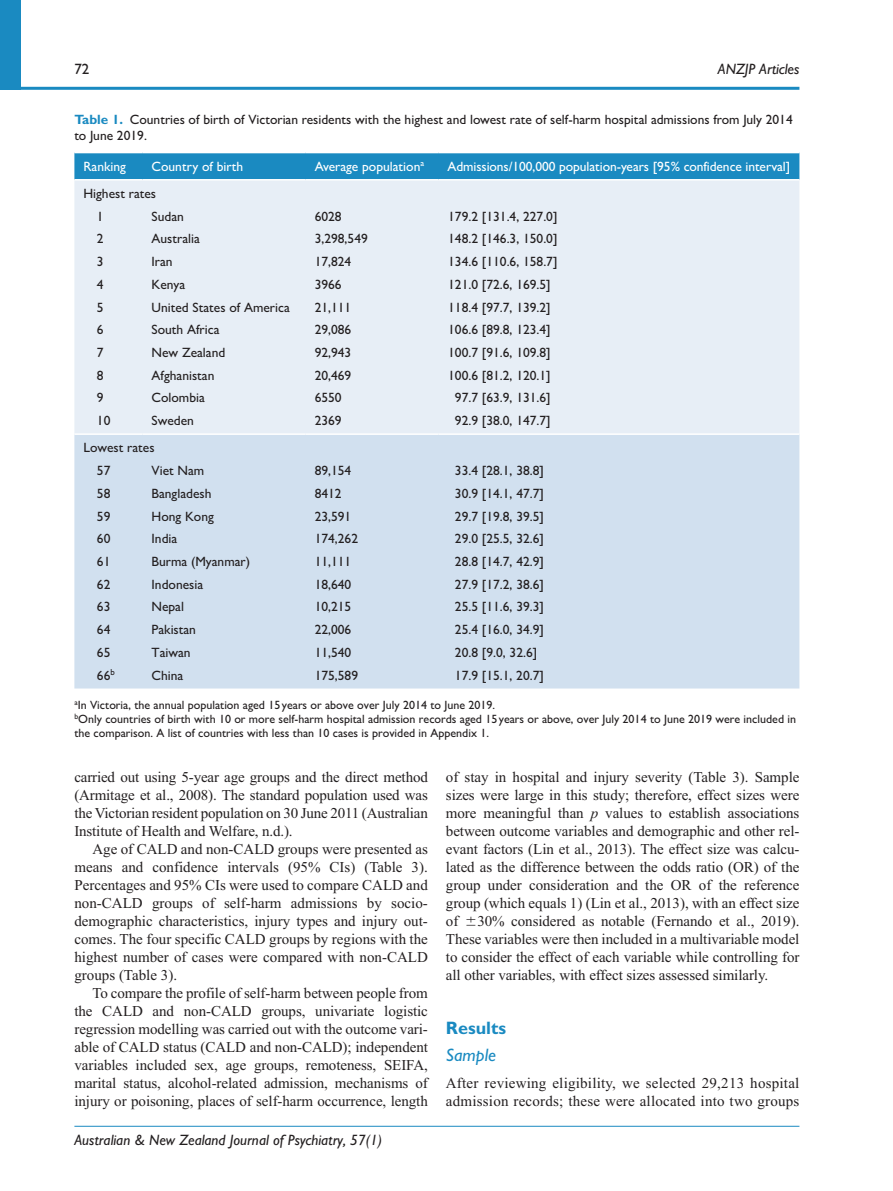
<style>
.page{position:relative;width:893px;height:1191px;background:#fff}
.page>*{position:absolute;margin:0;border:0;box-sizing:border-box;transform-origin:0 0}
.t1{font:700 18px "Gill Sans Std";color:#1a8ac1}
.t2{font:italic 500 18px "Gill Sans MT Pro";color:#1a8ac1}
.t3{font:15px/18px "Times New Roman";letter-spacing:-.005em;color:#231f20;text-align:justify}
.t4{font:15px/18px "Times New Roman";letter-spacing:.015em;color:#231f20}
.t5{font:italic 500 15px "Gill Sans MT Pro";color:#231f20}
.t6{font:500 15px "Gill Sans MT Pro";color:#231f20}
.t7{font:500 13.5px/22.6px "Gill Sans MT Pro";color:#231f20}
.t8{font:500 13.5px "Gill Sans MT Pro";letter-spacing:-.005em;color:#fff}
.t9{font:500 12px/14.2px "Gill Sans MT Pro";color:#231f20}
.s1{font-family:"Gill Sans Std";font-weight:700;color:#1a8ac1}
.s2{font-style:italic}
</style>
<div class="page">
<hr style="left:0;top:87px;width:799px;height:3px;background:#1a8ac1">
<div style="left:0;top:0;width:21px;height:89px;background:#1a8ac1"></div>
<hr style="left:74px;top:1125px;width:725px;height:1px;background:#1a8ac1">
<div style="left:74px;top:153px;width:725px;height:26px;background:#1a8ac1"></div>
<div style="left:74px;top:180px;width:725px;height:253px;background:#e7eef6"></div>
<div style="left:74px;top:435px;width:725px;height:253px;background:#d1e0ef"></div>
<p class="t6" style="left:74px;top:60px;width:16px">72</p>
<p class="t5" style="left:718px;top:60px;width:83px">ANZJP Articles</p>
<p class="t7" style="left:74px;top:111px;width:720px;line-height:15.8px"><span class="s1">Table 1.</span> Countries of birth of Victorian residents with the highest and lowest rate of self-harm hospital admissions from July 2014 to June 2019.</p>
<p class="t8" style="left:83px;top:158px;width:44px">Ranking</p>
<p class="t8" style="left:152px;top:158px;width:93px">Country of birth</p>
<p class="t8" style="left:315px;top:158px;width:111px">Average population<sup>a</sup></p>
<p class="t8" style="left:447px;top:158px;width:344px">Admissions/100,000 population-years [95% confidence interval]</p>
<p class="t7" style="left:97px;top:182px;width:61px;text-indent:-14px">Highest rates<br>1</p>
<p class="t7" style="left:152px;top:205px;width:34px">Sudan</p>
<p class="t7" style="left:315px;top:205px;width:28px">6028</p>
<p class="t7" style="left:448px;top:205px;width:111px">179.2 [131.4, 227.0]</p>
<p class="t7" style="left:97px;top:227px;width:8px">2</p>
<p class="t7" style="left:152px;top:227px;width:50px">Australia</p>
<p class="t7" style="left:315px;top:227px;width:55px">3,298,549</p>
<p class="t7" style="left:448px;top:227px;width:111px">148.2 [146.3, 150.0]</p>
<p class="t7" style="left:97px;top:250px;width:8px">3</p>
<p class="t7" style="left:152px;top:250px;width:23px">Iran</p>
<p class="t7" style="left:315px;top:250px;width:38px">17,824</p>
<p class="t7" style="left:448px;top:250px;width:111px">134.6 [110.6, 158.7]</p>
<p class="t7" style="left:97px;top:273px;width:8px">4</p>
<p class="t7" style="left:152px;top:273px;width:35px">Kenya</p>
<p class="t7" style="left:315px;top:273px;width:28px">3966</p>
<p class="t7" style="left:448px;top:273px;width:104px">121.0 [72.6, 169.5]</p>
<p class="t7" style="left:97px;top:295px;width:8px">5</p>
<p class="t7" style="left:152px;top:295px;width:140px">United States of America</p>
<p class="t7" style="left:315px;top:295px;width:38px">21,111</p>
<p class="t7" style="left:448px;top:295px;width:104px">118.4 [97.7, 139.2]</p>
<p class="t7" style="left:97px;top:318px;width:8px">6</p>
<p class="t7" style="left:152px;top:318px;width:69px">South Africa</p>
<p class="t7" style="left:315px;top:318px;width:38px">29,086</p>
<p class="t7" style="left:448px;top:318px;width:104px">106.6 [89.8, 123.4]</p>
<p class="t7" style="left:97px;top:341px;width:8px">7</p>
<p class="t7" style="left:152px;top:341px;width:75px">New Zealand</p>
<p class="t7" style="left:315px;top:341px;width:38px">92,943</p>
<p class="t7" style="left:448px;top:341px;width:104px">100.7 [91.6, 109.8]</p>
<p class="t7" style="left:97px;top:364px;width:8px">8</p>
<p class="t7" style="left:152px;top:364px;width:64px">Afghanistan</p>
<p class="t7" style="left:315px;top:364px;width:38px">20,469</p>
<p class="t7" style="left:448px;top:364px;width:104px">100.6 [81.2, 120.1]</p>
<p class="t7" style="left:97px;top:386px;width:8px">9</p>
<p class="t7" style="left:152px;top:386px;width:55px">Colombia</p>
<p class="t7" style="left:315px;top:386px;width:28px">6550</p>
<p class="t7" style="left:455px;top:386px;width:97px">97.7 [63.9, 131.6]</p>
<p class="t7" style="left:97px;top:409px;width:15px">10</p>
<p class="t7" style="left:152px;top:409px;width:44px">Sweden</p>
<p class="t7" style="left:315px;top:409px;width:28px">2369</p>
<p class="t7" style="left:455px;top:409px;width:97px">92.9 [38.0, 147.7]</p>
<p class="t7" style="left:97px;top:436px;width:59px;text-indent:-14px">Lowest rates<br>57</p>
<p class="t7" style="left:152px;top:459px;width:54px">Viet Nam</p>
<p class="t7" style="left:315px;top:459px;width:38px">89,154</p>
<p class="t7" style="left:455px;top:459px;width:91px">33.4 [28.1, 38.8]</p>
<p class="t7" style="left:97px;top:482px;width:15px">58</p>
<p class="t7" style="left:152px;top:482px;width:61px">Bangladesh</p>
<p class="t7" style="left:315px;top:482px;width:28px">8412</p>
<p class="t7" style="left:455px;top:482px;width:91px">30.9 [14.1, 47.7]</p>
<p class="t7" style="left:97px;top:504px;width:15px">59</p>
<p class="t7" style="left:152px;top:504px;width:64px">Hong Kong</p>
<p class="t7" style="left:315px;top:504px;width:38px">23,591</p>
<p class="t7" style="left:455px;top:504px;width:91px">29.7 [19.8, 39.5]</p>
<p class="t7" style="left:97px;top:527px;width:15px">60</p>
<p class="t7" style="left:152px;top:527px;width:27px">India</p>
<p class="t7" style="left:315px;top:527px;width:45px">174,262</p>
<p class="t7" style="left:455px;top:527px;width:91px">29.0 [25.5, 32.6]</p>
<p class="t7" style="left:97px;top:550px;width:15px">61</p>
<p class="t7" style="left:152px;top:550px;width:100px">Burma (Myanmar)</p>
<p class="t7" style="left:315px;top:550px;width:38px">11,111</p>
<p class="t7" style="left:455px;top:550px;width:91px">28.8 [14.7, 42.9]</p>
<p class="t7" style="left:97px;top:572px;width:15px">62</p>
<p class="t7" style="left:152px;top:572px;width:53px">Indonesia</p>
<p class="t7" style="left:315px;top:572px;width:38px">18,640</p>
<p class="t7" style="left:455px;top:572px;width:91px">27.9 [17.2, 38.6]</p>
<p class="t7" style="left:97px;top:595px;width:15px">63</p>
<p class="t7" style="left:152px;top:595px;width:34px">Nepal</p>
<p class="t7" style="left:315px;top:595px;width:38px">10,215</p>
<p class="t7" style="left:455px;top:595px;width:91px">25.5 [11.6, 39.3]</p>
<p class="t7" style="left:97px;top:618px;width:15px">64</p>
<p class="t7" style="left:152px;top:618px;width:46px">Pakistan</p>
<p class="t7" style="left:315px;top:618px;width:38px">22,006</p>
<p class="t7" style="left:455px;top:618px;width:91px">25.4 [16.0, 34.9]</p>
<p class="t7" style="left:97px;top:641px;width:15px">65</p>
<p class="t7" style="left:152px;top:641px;width:41px">Taiwan</p>
<p class="t7" style="left:315px;top:641px;width:38px">11,540</p>
<p class="t7" style="left:455px;top:641px;width:84px">20.8 [9.0, 32.6]</p>
<p class="t7" style="left:97px;top:663px;width:19px">66<sup>b</sup></p>
<p class="t7" style="left:152px;top:663px;width:33px">China</p>
<p class="t7" style="left:315px;top:663px;width:45px">175,589</p>
<p class="t7" style="left:455px;top:663px;width:91px">17.9 [15.1, 20.7]</p>
<p class="t9" style="left:74px;top:697px;width:723px"><sup>a</sup>In Victoria, the annual population aged 15years or above over July 2014 to June 2019.<br><sup>b</sup>Only countries of birth with 10 or more self-harm hospital admission records aged 15 years or above, over July 2014 to June 2019 were included in the comparison. A list of countries with less than 10 cases is provided in Appendix 1.</p>
<p class="t3" style="left:74px;top:767px;width:355px">carried out using 5-year age groups and the direct method (Armitage et al., 2008). The standard population used was the Victorian resident population on 30 June 2011 (Australian Institute of Health and Welfare, n.d.).</p>
<p class="t3" style="left:74px;top:839px;width:355px;text-indent:18px">Age of CALD and non-CALD groups were presented as means and confidence intervals (95% CIs) (Table 3).<br>Percentages and 95% CIs were used to compare CALD and non-CALD groups of self-harm admissions by socio&shy;demographic characteristics, injury types and injury out&shy;comes. The four specific CALD groups by regions with the highest number of cases were compared with non-CALD groups (Table 3).</p>
<p class="t3" style="left:74px;top:983px;width:355px;text-indent:18px">To compare the profile of self-harm between people from the CALD and non-CALD groups, univariate logistic regression modelling was carried out with the outcome vari&shy;able of CALD status (CALD and non-CALD); independent variables included sex, age groups, remoteness, SEIFA, marital status, alcohol-related admission, mechanisms of injury or poisoning, places of self-harm occurrence, length</p>
<p class="t5" style="left:74px;top:1130px;width:309px">Australian &amp; New Zealand Journal of Psychiatry, 57(1)</p>
<p class="t3" style="left:446px;top:767px;width:355px">of stay in hospital and injury severity (Table 3). Sample sizes were large in this study; therefore, effect sizes were more meaningful than <span class="s2">p</span> values to establish associations between outcome variables and demographic and other rel&shy;evant factors (Lin et al., 2013). The effect size was calcu&shy;lated as the difference between the odds ratio (OR) of the group under consideration and the OR of the reference group (which equals 1) (Lin et al., 2013), with an effect size of</p>
<p class="t3" style="left:446px;top:911px;width:355px;text-indent:31px">30% considered as notable (Fernando et al., 2019).<br>These variables were then included in a multivariable model to consider the effect of each variable while controlling for all other variables, with effect sizes assessed similarly.</p>
<p class="t1" style="left:446px;top:1017px;width:62px">Results</p>
<p class="t2" style="left:446px;top:1044px;width:52px">Sample</p>
<p class="t4" style="left:446px;top:1073px;width:355px">After reviewing eligibility, we selected 29,213 hospital admission records; these were allocated into two groups</p>
</div>
